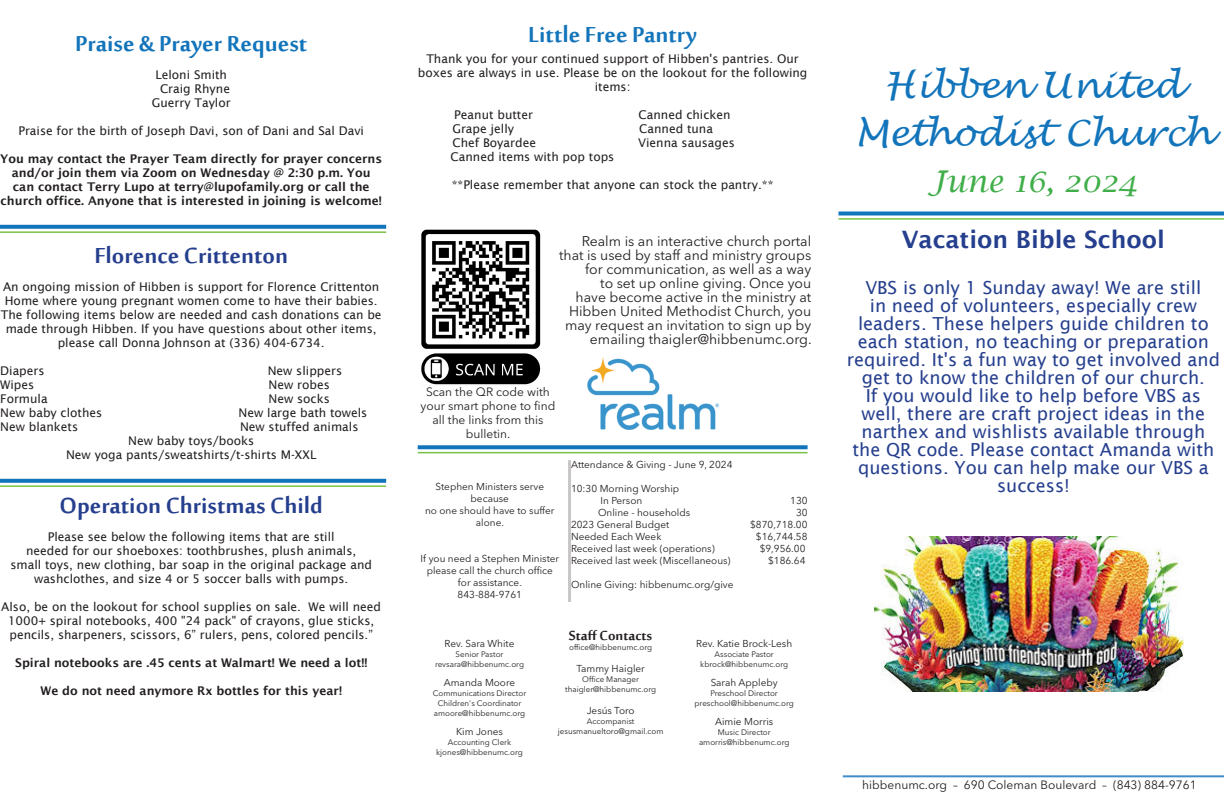
<style>
.page{position:relative;width:1224px;height:792px;background:#fff}
.page>*{position:absolute;margin:0;border:0;box-sizing:border-box;transform-origin:0 0}
.t1{font:italic 36px "Lucida Handwriting";color:#1274ba}
.t2{font:700 30px "Sakkal Majalla";color:#253f8e}
.t3{font:700 30px "Sakkal Majalla";color:#1274ba}
.t4{font:italic 30px "Lucida Calligraphy";color:#40ae49}
.t5{font:600 24px "Lucida Sans";color:#253f8e}
.t6{font:18px/18px "Lucida Sans";color:#253f8e;text-align:center}
.t7{font:700 18px "Sakkal Majalla";color:#231f20}
.t8{font:14px/14px "Avenir Next LT Pro";color:#231f20;text-align:right}
.t9{font:12px/14px "Lucida Sans";color:#231f20;text-align:center}
.t10{font:600 12px/14px "Lucida Sans";color:#231f20;text-align:center}
.t11{font:12px/14px "Avenir Next LT Pro";color:#231f20;text-align:center}
.t12{font:10px "Avenir Next LT Pro";color:#231f20}
.t13{font:8px "Avenir Next LT Pro";color:#231f20}
</style>
<div class="page">
<img style="left:587px;top:357px;width:133px;height:73px">
<hr style="left:843px;top:775px;width:381px;height:2px;background:#418dcb">
<svg style="left:839px;top:211px;width:385px;height:4px;background:#2f85c2"></svg>
<hr style="left:839px;top:218px;width:385px;height:2px;background:#79c144">
<img style="left:874px;top:537px;width:310px;height:155px">
<svg style="left:0;top:225px;width:386px;height:4px;background:#1e7bbd"></svg>
<hr style="left:0;top:231px;width:386px;height:2px;background:#79c144">
<svg style="left:0;top:479px;width:386px;height:4px;background:#1e7bbd"></svg>
<hr style="left:0;top:485px;width:386px;height:2px;background:#79c144">
<hr style="left:568px;top:460px;width:3px;height:142px;background:#c8c6c6">
<svg style="left:418px;top:445px;width:390px;height:4px;background:#217dbe"></svg>
<hr style="left:418px;top:452px;width:390px;height:1px;background:#79c144">
<img style="left:421px;top:229px;width:120px;height:156px">
<p class="t3" style="left:75px;top:27px;width:234px">Praise &amp; Prayer Request</p>
<p class="t9" style="left:155px;top:68px;width:73px">Leloni Smith</p>
<p class="t9" style="left:160px;top:82px;width:72px">Craig Rhyne</p>
<p class="t9" style="left:152px;top:96px;width:80px">Guerry Taylor</p>
<p class="t9" style="left:18px;top:124px;width:347px">Praise for the birth of Joseph Davi, son of Dani and Sal Davi</p>
<p class="t10" style="left:0;top:152px;width:384px">You may contact the Prayer Team directly for prayer concerns and/or join them via Zoom on Wednesday @ 2:30 p.m. You can contact Terry Lupo at terry@lupofamily.org or call the church office. Anyone that is interested in joining is welcome!</p>
<p class="t2" style="left:94px;top:239px;width:195px">Florence Crittenton</p>
<p class="t9" style="left:1px;top:280px;width:382px">An ongoing mission of Hibben is support for Florence Crittenton Home where young pregnant women come to have their babies.<br>The following items below are needed and cash donations can be made through Hibben. If you have questions about other items, please call Donna Johnson at (336) 404-6734.</p>
<p class="t9" style="left:0;top:364px;width:46px">Diapers</p>
<p class="t9" style="left:268px;top:364px;width:76px">New slippers</p>
<p class="t9" style="left:0;top:378px;width:36px">Wipes</p>
<p class="t9" style="left:269px;top:378px;width:63px">New robes</p>
<p class="t9" style="left:0;top:392px;width:49px">Formula</p>
<p class="t9" style="left:269px;top:392px;width:63px">New socks</p>
<p class="t9" style="left:0;top:406px;width:104px">New baby clothes</p>
<p class="t9" style="left:239px;top:406px;width:130px">New large bath towels</p>
<p class="t9" style="left:0;top:420px;width:79px">New blankets</p>
<p class="t9" style="left:240px;top:420px;width:120px">New stuffed animals</p>
<p class="t9" style="left:128px;top:434px;width:127px">New baby toys/books</p>
<p class="t9" style="left:66px;top:448px;width:252px">New yoga pants/sweatshirts/t-shirts M-XXL</p>
<p class="t2" style="left:60px;top:489px;width:265px">Operation Christmas Child</p>
<p class="t9" style="left:48px;top:530px;width:288px">Please see below the following items that are still</p>
<p class="t9" style="left:10px;top:544px;width:363px">needed for our shoeboxes: toothbrushes, plush animals, small toys, new clothing, bar soap in the original package and washclothes, and size 4 or 5 soccer balls with pumps.</p>
<p class="t9" style="left:1px;top:600px;width:382px">Also, be on the lookout for school supplies on sale. We will need<br>1000+ spiral notebooks, 400 "24 pack" of crayons, glue sticks, pencils, sharpeners, scissors, 6” rulers, pens, colored pencils.”</p>
<p class="t10" style="left:15px;top:656px;width:354px">Spiral notebooks are .45 cents at Walmart! We need a lot!!</p>
<p class="t10" style="left:41px;top:684px;width:303px">We do not need anymore Rx bottles for this year!</p>
<p class="t3" style="left:528px;top:18px;width:170px">Little Free Pantry</p>
<p class="t9" style="left:418px;top:52px;width:391px">Thank you for your continued support of Hibben's pantries. Our boxes are always in use. Please be on the lookout for the following items:</p>
<p class="t9" style="left:454px;top:108px;width:80px">Peanut butter</p>
<p class="t9" style="left:639px;top:108px;width:94px">Canned chicken</p>
<p class="t9" style="left:452px;top:122px;width:63px">Grape jelly</p>
<p class="t9" style="left:639px;top:122px;width:75px">Canned tuna</p>
<p class="t9" style="left:452px;top:136px;width:85px">Chef Boyardee</p>
<p class="t9" style="left:638px;top:136px;width:98px">Vienna sausages</p>
<p class="t9" style="left:451px;top:150px;width:165px">Canned items with pop tops</p>
<p class="t9" style="left:452px;top:178px;width:323px">**Please remember that anyone can stock the pantry.**</p>
<p class="t8" style="left:559px;top:234px;width:254px">Realm is an interactive church portal that is used by staff and ministry groups for communication, as well as a way<br>to set up online giving. Once you<br>have become active in the ministry at Hibben United Methodist Church, you may request an invitation to sign up by emailing thaigler@hibbenumc.org.</p>
<p class="t11" style="left:421px;top:384px;width:136px">Scan the QR code with your smart phone to find all the links from this bulletin.</p>
<p class="t12" style="left:436px;top:480px;width:110px">Stephen Ministers serve</p>
<p class="t12" style="left:471px;top:492px;width:40px">because</p>
<p class="t12" style="left:425px;top:504px;width:131px">no one should have to suffer</p>
<p class="t12" style="left:476px;top:516px;width:30px">alone.</p>
<p class="t12" style="left:420px;top:552px;width:140px">If you need a Stephen Minister</p>
<p class="t12" style="left:427px;top:564px;width:128px">please call the church office</p>
<p class="t12" style="left:458px;top:576px;width:65px">for assistance.</p>
<p class="t12" style="left:458px;top:588px;width:66px">843-884-9761</p>
<p class="t12" style="left:571px;top:458px;width:163px">Attendance &amp; Giving - June 9, 2024</p>
<p class="t12" style="left:571px;top:482px;width:110px">10:30 Morning Worship</p>
<p class="t12" style="left:601px;top:494px;width:43px">In Person</p>
<p class="t12" style="left:790px;top:494px;width:19px">130</p>
<p class="t12" style="left:598px;top:506px;width:94px">Online - households</p>
<p class="t12" style="left:796px;top:506px;width:13px">30</p>
<p class="t12" style="left:571px;top:518px;width:100px">2023 General Budget</p>
<p class="t12" style="left:750px;top:518px;width:59px">$870,718.00</p>
<p class="t12" style="left:571px;top:530px;width:92px">Needed Each Week</p>
<p class="t12" style="left:756px;top:530px;width:53px">$16,744.58</p>
<p class="t12" style="left:571px;top:542px;width:145px">Received last week (operations)</p>
<p class="t12" style="left:760px;top:542px;width:47px">$9,956.00</p>
<p class="t12" style="left:571px;top:554px;width:161px">Received last week (Miscellaneous)</p>
<p class="t12" style="left:768px;top:554px;width:39px">$186.64</p>
<p class="t12" style="left:571px;top:578px;width:164px">Online Giving: hibbenumc.org/give</p>
<p class="t12" style="left:445px;top:637px;width:71px">Rev. Sara White</p>
<p class="t13" style="left:456px;top:649px;width:49px">Senior Pastor</p>
<p class="t13" style="left:435px;top:659px;width:91px">revsara@hibbenumc.org</p>
<p class="t12" style="left:444px;top:677px;width:73px">Amanda Moore</p>
<p class="t13" style="left:433px;top:689px;width:95px">Communications Director</p>
<p class="t13" style="left:438px;top:699px;width:85px">Children's Coordinator</p>
<p class="t13" style="left:434px;top:709px;width:93px">amoore@hibbenumc.org</p>
<p class="t12" style="left:456px;top:726px;width:48px">Kim Jones</p>
<p class="t13" style="left:448px;top:738px;width:65px">Accounting Clerk</p>
<p class="t13" style="left:436px;top:748px;width:88px">kjones@hibbenumc.org</p>
<p class="t7" style="left:569px;top:626px;width:85px">Staff Contacts</p>
<p class="t13" style="left:569px;top:643px;width:84px">office@hibbenumc.org</p>
<p class="t12" style="left:577px;top:662px;width:70px">Tammy Haigler</p>
<p class="t13" style="left:582px;top:674px;width:58px">Office Manager</p>
<p class="t13" style="left:565px;top:684px;width:92px">thaigler@hibbenumc.org</p>
<p class="t12" style="left:587px;top:704px;width:49px">Jesús Toro</p>
<p class="t13" style="left:587px;top:716px;width:49px">Accompanist</p>
<p class="t13" style="left:558px;top:726px;width:107px">jesusmanueltoro@gmail.com</p>
<p class="t12" style="left:696px;top:637px;width:97px">Rev. Katie Brock-Lesh</p>
<p class="t13" style="left:715px;top:649px;width:61px">Associate Pastor</p>
<p class="t13" style="left:700px;top:659px;width:89px">kbrock@hibbenumc.org</p>
<p class="t12" style="left:711px;top:677px;width:69px">Sarah Appleby</p>
<p class="t13" style="left:711px;top:689px;width:69px">Preschool Director</p>
<p class="t13" style="left:695px;top:699px;width:101px">preschool@hibbenumc.org</p>
<p class="t12" style="left:715px;top:716px;width:60px">Aimie Morris</p>
<p class="t13" style="left:718px;top:728px;width:54px">Music Director</p>
<p class="t13" style="left:699px;top:738px;width:92px">amorris@hibbenumc.org</p>
<p class="t1" style="left:885px;top:63px;width:299px">Hibben United</p>
<p class="t1" style="left:855px;top:111px;width:359px">Methodist Church</p>
<p class="t4" style="left:929px;top:163px;width:210px">June 16, 2024</p>
<p class="t5" style="left:902px;top:225px;width:265px">Vacation Bible School</p>
<p class="t6" style="left:847px;top:278px;width:375px">VBS is only 1 Sunday away! We are still<br>in need of volunteers, especially crew leaders. These helpers guide children to each station, no teaching or preparation required. It's a fun way to get involved and get to know the children of our church.<br>If you would like to help before VBS as well, there are craft project ideas in the narthex and wishlists available through the QR code. Please contact Amanda with questions. You can help make our VBS a success!</p>
<p class="t11" style="left:862px;top:778px;width:336px">hibbenumc.org – 690 Coleman Boulevard – (843) 884-9761</p>
</div>
